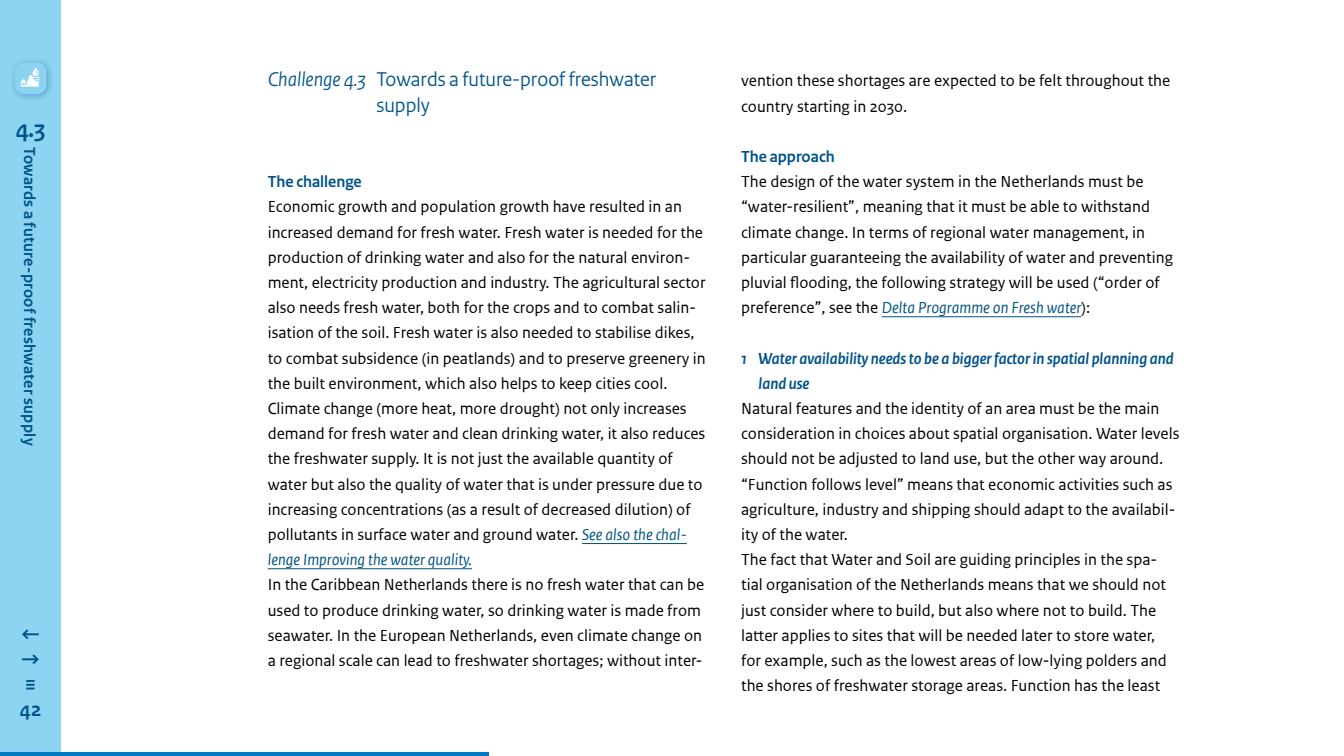
<style>
.page{position:relative;width:1344px;height:756px;background:#fff}
.page>*{position:absolute;margin:0;border:0;box-sizing:border-box;transform-origin:0 0}
.t1{font:700 25.2px "Rijksoverheid Sans Heading";color:#005388}
.t2{font:21px/25.2px "Rijksoverheid Sans Heading";color:#005388}
.t3{font:700 21px/25.2px "Rijksoverheid Sans Heading";color:#005388}
.body{font:16.8px/25.2px "Rijksoverheid Sans Text TT";color:#000}
.H4_123{font:italic 700 16.8px/25.2px "Rijksoverheid Sans Heading";color:#005388}
.t4{font:700 16.8px "Rijksoverheid Sans Heading";letter-spacing:.015em;color:#005388}
.s1{font-style:italic}
.s2{font-style:italic;color:#015481}
</style>
<div class="page">
<div style="left:0;top:0;width:61px;height:756px;background:#8cd4f2"></div>
<div style="left:9px;top:57px;width:45px;height:45px;background:#005388;opacity:.4"></div>
<div style="left:15px;top:63px;width:31px;height:31px;background:#8cd3f1;border-radius:9px"></div>
<svg style="left:21px;top:68px;width:19px;height:19px"></svg>
<hr style="left:582px;top:543px;width:105px;height:1px;background:#015481">
<hr style="left:268px;top:569px;width:204px;height:1px;background:#015481">
<hr style="left:882px;top:317px;width:199px;height:1px;background:#015481">
<hr style="left:0;top:752px;width:489px;height:4px;background:#007bc7">
<h1 class="t1" style="left:16px;top:114px;width:31px">4.3</h1>
<p class="t4" style="left:39px;top:147px;width:300px;rotate:90deg">Towards a future-proof freshwater supply</p>
<p class="t3" style="left:20px;top:622px;width:23px">← → ≡<br>42</p>
<h2 class="t2" style="left:376px;top:67px;width:282px;text-indent:-109px"><span class="s1">Challenge 4.3</span> Towards a future-proof freshwater supply</h2>
<h3 class="t4" style="left:268px;top:172px;width:96px">The challenge</h3>
<p class="body" style="left:268px;top:195px;width:439px">Economic growth and population growth have resulted in an increased demand for fresh water. Fresh water is needed for the production of drinking water and also for the natural environ&shy;ment, electricity production and industry. The agricultural sector also needs fresh water, both for the crops and to combat salin&shy;isation of the soil. Fresh water is also needed to stabilise dikes, to combat subsidence (in peatlands) and to preserve greenery in the built environment, which also helps to keep cities cool.</p>
<p class="body" style="left:268px;top:396px;width:439px">Climate change (more heat, more drought) not only increases demand for fresh water and clean drinking water, it also reduces the freshwater supply. It is not just the available quantity of water but also the quality of water that is under pressure due to increasing concentrations (as a result of decreased dilution) of pollutants in surface water and ground water. <span class="s2">See also the chal&shy;lenge Improving the water quality.</span></p>
<p class="body" style="left:268px;top:573px;width:438px">In the Caribbean Netherlands there is no fresh water that can be used to produce drinking water, so drinking water is made from seawater. In the European Netherlands, even climate change on a regional scale can lead to freshwater shortages; without inter-</p>
<p class="body" style="left:741px;top:69px;width:431px">vention these shortages are expected to be felt throughout the country starting in 2030.</p>
<h3 class="t4" style="left:741px;top:147px;width:95px">The approach</h3>
<p class="body" style="left:741px;top:169px;width:433px">The design of the water system in the Netherlands must be “water-resilient”, meaning that it must be able to withstand climate change. In terms of regional water management, in particular guaranteeing the availability of water and preventing pluvial flooding, the following strategy will be used (“order of preference”, see the <span class="s2">Delta Programme on Fresh water</span>):</p>
<h4 class="H4_123" style="left:759px;top:346px;width:417px;text-indent:-18px">1 Water availability needs to be a bigger factor in spatial planning and land use</h4>
<p class="body" style="left:741px;top:396px;width:440px">Natural features and the identity of an area must be the main consideration in choices about spatial organisation. Water levels should not be adjusted to land use, but the other way around. “Function follows level” means that economic activities such as agriculture, industry and shipping should adapt to the availabil&shy;ity of the water.</p>
<p class="body" style="left:741px;top:547px;width:427px">The fact that Water and Soil are guiding principles in the spa&shy;tial organisation of the Netherlands means that we should not just consider where to build, but also where not to build. The latter applies to sites that will be needed later to store water, for example, such as the lowest areas of low-lying polders and the shores of freshwater storage areas. Function has the least</p>
</div>
